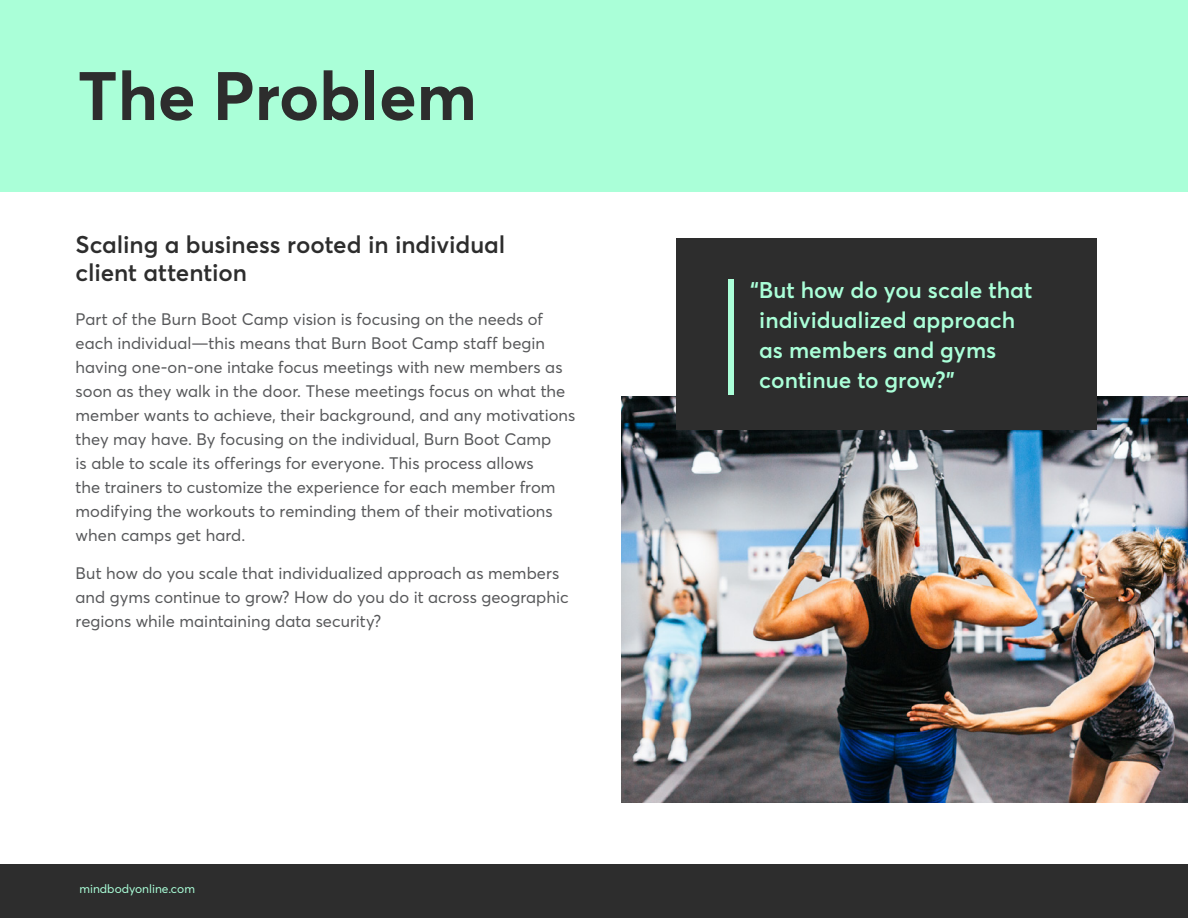
<style>
.page{position:relative;width:1188px;height:918px;background:#fff}
.page>*{position:absolute;margin:0;border:0;box-sizing:border-box;transform-origin:0 0}
.t1{font:700 67.5px "Averta";color:#2d2d2d}
.t2{font:600 24px/28.5px "Averta";letter-spacing:-.005em;color:#2d2d2d}
.t3{font:600 22.5px/30px "Averta";color:#aaffd8}
.t4{font:16.5px/24px "Averta";letter-spacing:.005em;color:#57585a}
.t5{font:12px "Averta";color:#aaffd8}
</style>
<div class="page">
<div style="left:0;top:864px;width:1188px;height:54px;background:#2d2d2d"></div>
<div style="left:0;top:0;width:1188px;height:191px;background:#aaffd8"></div>
<img style="left:621px;top:397px;width:567px;height:406px">
<div style="left:676px;top:238px;width:420px;height:192px;background:#2d2d2d"></div>
<div style="left:728px;top:279px;width:6px;height:116px;background:#aaffd8"></div>
<h1 class="t1" style="left:78px;top:49px;width:401px">The Problem</h1>
<h2 class="t2" style="left:76px;top:229px;width:431px">Scaling a business rooted in individual client attention</h2>
<p class="t4" style="left:76px;top:307px;width:501px">Part of the Burn Boot Camp vision is focusing on the needs of each individual—this means that Burn Boot Camp staff begin having one-on-one intake focus meetings with new members as soon as they walk in the door. These meetings focus on what the member wants to achieve, their background, and any motivations they may have. By focusing on the individual, Burn Boot Camp<br>is able to scale its offerings for everyone. This process allows<br>the trainers to customize the experience for each member from modifying the workouts to reminding them of their motivations when camps get hard.</p>
<p class="t4" style="left:76px;top:560px;width:495px">But how do you scale that individualized approach as members and gyms continue to grow? How do you do it across geographic regions while maintaining data security?</p>
<p class="t5" style="left:80px;top:881px;width:117px">mindbodyonline.com</p>
<h3 class="t3" style="left:759px;top:274px;width:274px;text-indent:-9px">“But how do you scale that individualized approach as members and gyms continue to grow?”</h3>
</div>
